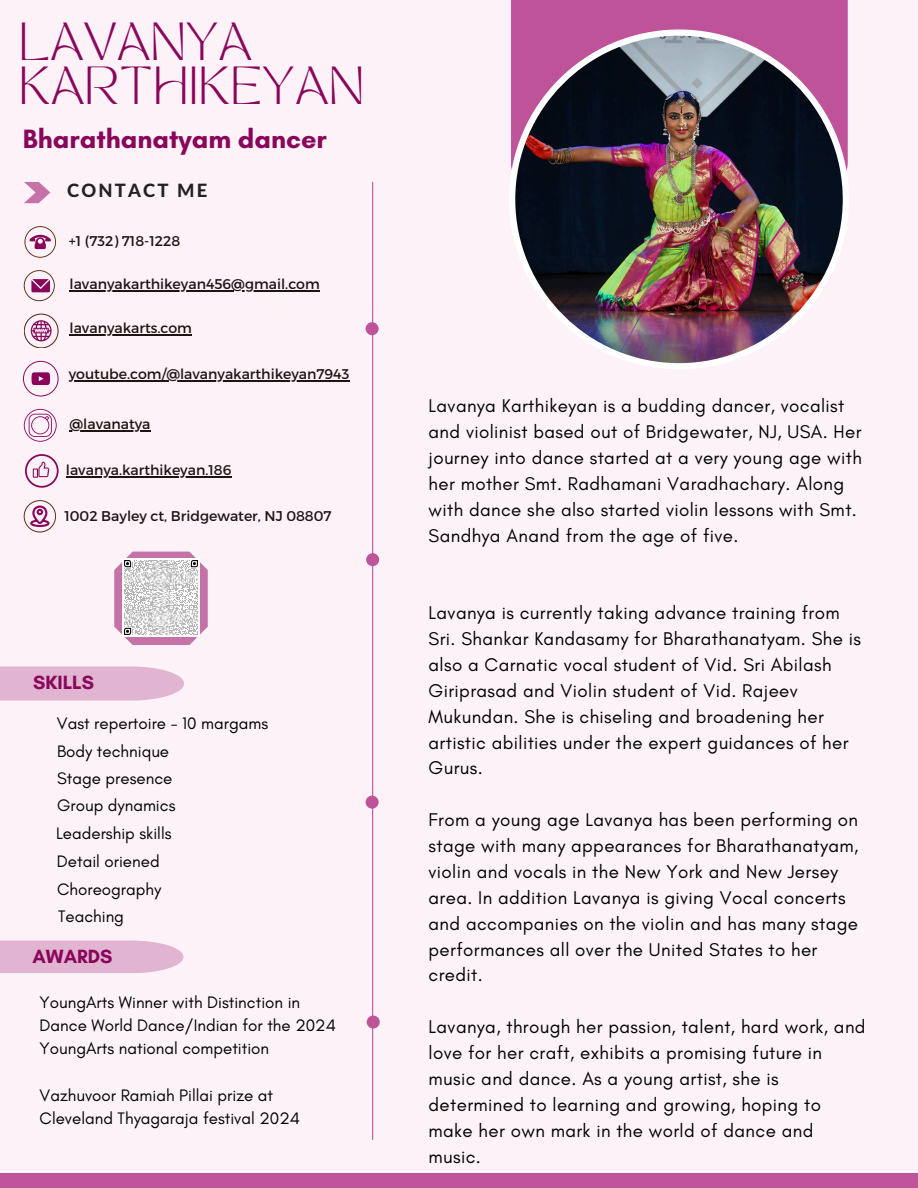
<style>
.page{position:relative;width:918px;height:1188px;background:#fcf2f8}
.page>*{position:absolute;margin:0;border:0;box-sizing:border-box;transform-origin:0 0}
.t1{font:37.5px/43.8px "TAN MONCHERI Regular";letter-spacing:.02em;color:#89065b}
.t2{font:700 27px "Glacial Indifference";color:#89065b}
.t3{font:700 19.5px "Glacial Indifference";color:#89065b}
.t4{font:18.75px/25.8px "Glacial Indifference";letter-spacing:.02em;color:#000}
.t5{font:800 18.3px "Lato Latin";letter-spacing:.12em;color:#222}
.t6{font:16.95px/23.2px "Glacial Indifference";color:#000}
.t7{font:14.1px "Montserrat";color:#1f1412}
</style>
<div class="page">
<div style="left:511px;top:0;width:337px;height:192px;background:#bf5399"></div>
<hr style="left:109px;top:306px;width:144px;height:2px;background:#f9f5f2">
<hr style="left:300px;top:306px;width:144px;height:2px;background:#f9f5f2">
<hr style="left:372px;top:182px;width:1px;height:957px;background:#bf5399">
<div style="left:366px;top:553px;width:13px;height:13px;background:#bf5399;border-radius:50%"></div>
<div style="left:366px;top:796px;width:13px;height:13px;background:#bf5399;border-radius:50%"></div>
<div style="left:367px;top:1016px;width:13px;height:13px;background:#bf5399;border-radius:50%"></div>
<div style="left:0;top:1174px;width:918px;height:14px;background:#bf5399"></div>
<img style="left:509px;top:29px;width:340px;height:340px">
<svg style="left:114px;top:552px;width:94px;height:93px"></svg>
<img style="left:122px;top:559px;width:78px;height:77px">
<svg style="left:24px;top:182px;width:26px;height:21px"></svg>
<div style="left:366px;top:322px;width:13px;height:13px;background:#bf5399;border-radius:50%"></div>
<div style="left:0;top:666px;width:184px;height:35px;background:#e1b4d1"></div>
<div style="left:0;top:941px;width:183px;height:32px;background:#e1b4d1"></div>
<svg style="left:24px;top:226px;width:32px;height:32px"></svg>
<svg style="left:24px;top:314px;width:35px;height:34px"></svg>
<svg style="left:24px;top:270px;width:31px;height:31px"></svg>
<svg style="left:23px;top:361px;width:36px;height:36px"></svg>
<svg style="left:24px;top:500px;width:32px;height:32px"></svg>
<svg style="left:25px;top:454px;width:34px;height:34px"></svg>
<svg style="left:24px;top:409px;width:32px;height:33px"></svg>
<hr style="left:69px;top:380px;width:280px;height:1px;background:#1f1412">
<hr style="left:70px;top:291px;width:250px;height:1px;background:#1f1412">
<hr style="left:70px;top:431px;width:81px;height:1px;background:#1f1412">
<hr style="left:70px;top:334px;width:122px;height:1px;background:#1f1412">
<hr style="left:66px;top:477px;width:166px;height:1px;background:#1f1412">
<h1 class="t1" style="left:19px;top:26px;width:346px">LAVANYA<br>KARTHIKEYAN</h1>
<p class="t2" style="left:23px;top:123px;width:305px">Bharathanatyam dancer</p>
<p class="t5" style="left:67px;top:182px;width:142px">CONTACT ME</p>
<p class="t7" style="left:69px;top:232px;width:113px">+1 (732) 718-1228</p>
<p class="t7" style="left:70px;top:275px;width:252px">lavanyakarthikeyan456@gmail.com</p>
<p class="t7" style="left:70px;top:319px;width:124px">lavanyakarts.com</p>
<p class="t7" style="left:69px;top:365px;width:282px">youtube.com/@lavanyakarthikeyan7943</p>
<p class="t7" style="left:70px;top:415px;width:83px">@lavanatya</p>
<p class="t7" style="left:66px;top:461px;width:167px">lavanya.karthikeyan.186</p>
<p class="t7" style="left:64px;top:507px;width:269px">1002 Bayley ct, Bridgewater, NJ 08807</p>
<h5 class="t3" style="left:33px;top:671px;width:62px">SKILLS</h5>
<h2 class="t6" style="left:57px;top:712px;width:213px">Vast repertoire - 10 margams</h2>
<h3 class="t6" style="left:57px;top:739px;width:114px">Body technique</h3>
<p class="t6" style="left:57px;top:766px;width:117px">Stage presence</p>
<p class="t6" style="left:57px;top:794px;width:120px">Group dynamics</p>
<p class="t6" style="left:56px;top:822px;width:117px">Leadership skills</p>
<p class="t6" style="left:57px;top:849px;width:104px">Detail oriened</p>
<h4 class="t6" style="left:57px;top:877px;width:106px">Choreography</h4>
<h4 class="t6" style="left:58px;top:905px;width:68px">Teaching</h4>
<h3 class="t3" style="left:33px;top:944px;width:82px">AWARDS</h3>
<h4 class="t6" style="left:40px;top:990px;width:298px">YoungArts Winner with Distinction in<br>Dance World Dance/Indian for the 2024<br>YoungArts national competition</h4>
<h4 class="t6" style="left:40px;top:1083px;width:262px">Vazhuvoor Ramiah Pillai prize at<br>Cleveland Thyagaraja festival 2024</h4>
<p class="t4" style="left:429px;top:393px;width:435px">Lavanya Karthikeyan is a budding dancer, vocalist and violinist based out of Bridgewater, NJ, USA. Her journey into dance started at a very young age with her mother Smt. Radhamani Varadhachary. Along with dance she also started violin lessons with Smt.<br>Sandhya Anand from the age of five.</p>
<p class="t4" style="left:429px;top:600px;width:434px">Lavanya is currently taking advance training from Sri. Shankar Kandasamy for Bharathanatyam. She is also a Carnatic vocal student of Vid. Sri Abilash Giriprasad and Violin student of Vid. Rajeev Mukundan. She is chiseling and broadening her artistic abilities under the expert guidances of her Gurus.</p>
<p class="t4" style="left:429px;top:807px;width:431px">From a young age Lavanya has been performing on stage with many appearances for Bharathanatyam, violin and vocals in the New York and New Jersey area. In addition Lavanya is giving Vocal concerts and accompanies on the violin and has many stage performances all over the United States to her credit.</p>
<p class="t4" style="left:429px;top:1014px;width:439px">Lavanya, through her passion, talent, hard work, and love for her craft, exhibits a promising future in music and dance. As a young artist, she is determined to learning and growing, hoping to make her own mark in the world of dance and music.</p>
</div>
